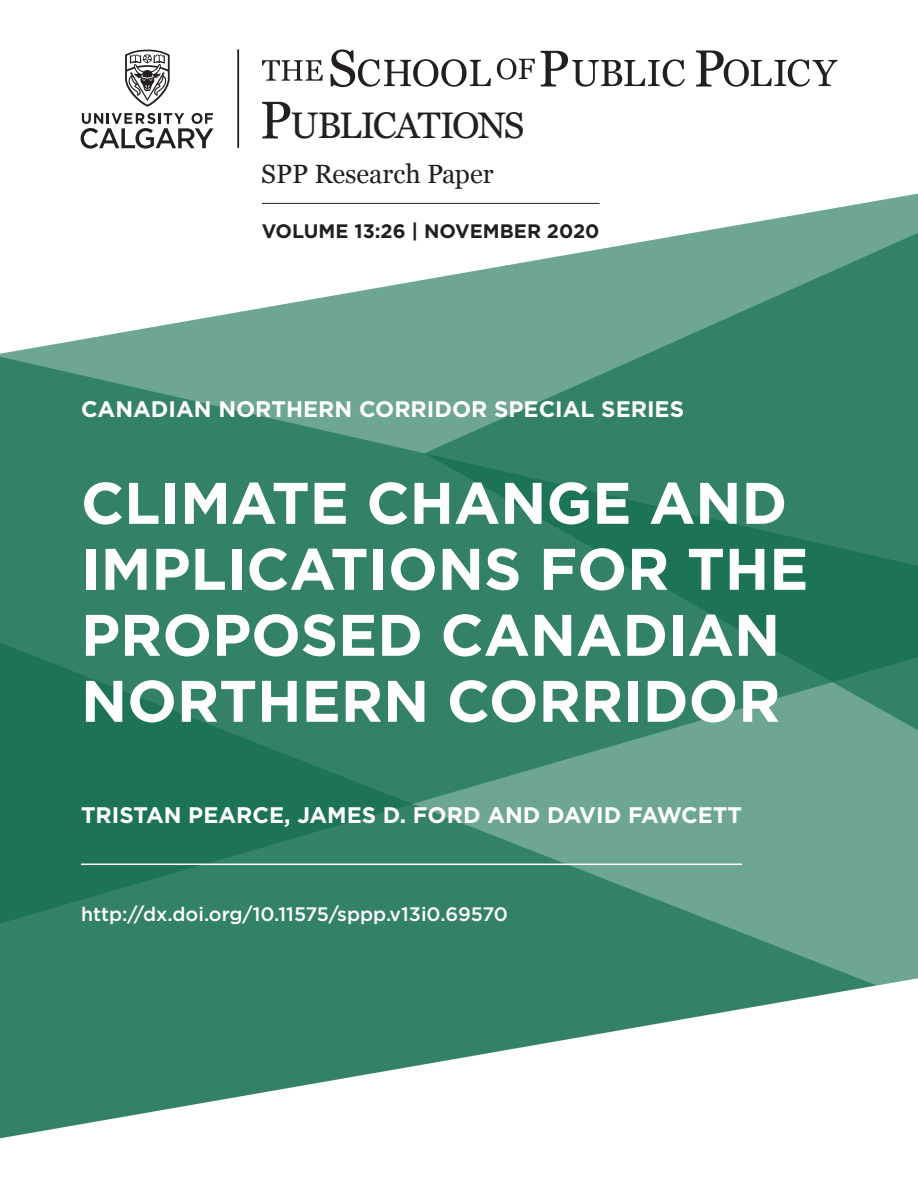
<style>
.page{position:relative;width:918px;height:1188px;background:#fff}
.page>*{position:absolute;margin:0;border:0;box-sizing:border-box;transform-origin:0 0}
.Cover_Title{font:700 58.5px/66px "Gotham";color:#fff}
.t1{font:36.9px "Georgia";letter-spacing:-.055em;color:#231f20}
.t2{font:26.4px "Georgia";color:#231f20}
.t3{font:700 22.5px "Gotham";color:#fff}
.t4{font:500 19.5px "Gotham";color:#fff}
.t5{font:700 19.5px "Gotham";color:#231f20}
.s1{font-size:52.8px}
</style>
<div class="page">
<img style="left:0;top:49px;width:918px;height:1090px">
<hr style="left:262px;top:203px;width:338px;height:1px;background:#231f20">
<svg style="left:81px;top:113px;width:133px;height:36px"></svg>
<svg style="left:125px;top:50px;width:45px;height:57px"></svg>
<hr style="left:237px;top:49px;width:2px;height:99px;background:#231f20">
<svg style="left:262px;top:60px;width:61px;height:21px"></svg>
<svg style="left:330px;top:49px;width:161px;height:38px"></svg>
<svg style="left:497px;top:58px;width:38px;height:22px"></svg>
<svg style="left:541px;top:51px;width:144px;height:36px"></svg>
<svg style="left:696px;top:51px;width:141px;height:36px"></svg>
<hr style="left:81px;top:864px;width:661px;height:1px;background:#fff">
<h2 class="t1" style="left:260px;top:99px;width:266px"><span class="s1">P</span>UBLICATIONS</h2>
<p class="t2" style="left:261px;top:155px;width:234px">SPP Research Paper</p>
<p class="t5" style="left:262px;top:218px;width:339px">VOLUME 13:26 | NOVEMBER 2020</p>
<p class="t3" style="left:81px;top:394px;width:605px">CANADIAN NORTHERN CORRIDOR SPECIAL SERIES</p>
<p class="Cover_Title" style="left:81px;top:470px;width:729px">CLIMATE CHANGE AND<br>IMPLICATIONS FOR THE<br>PROPOSED CANADIAN<br>NORTHERN CORRIDOR</p>
<p class="t3" style="left:81px;top:800px;width:662px">TRISTAN PEARCE, JAMES D. FORD AND DAVID FAWCETT</p>
<p class="t4" style="left:81px;top:901px;width:429px">http://dx.doi.org/10.11575/sppp.v13i0.69570</p>
</div>
